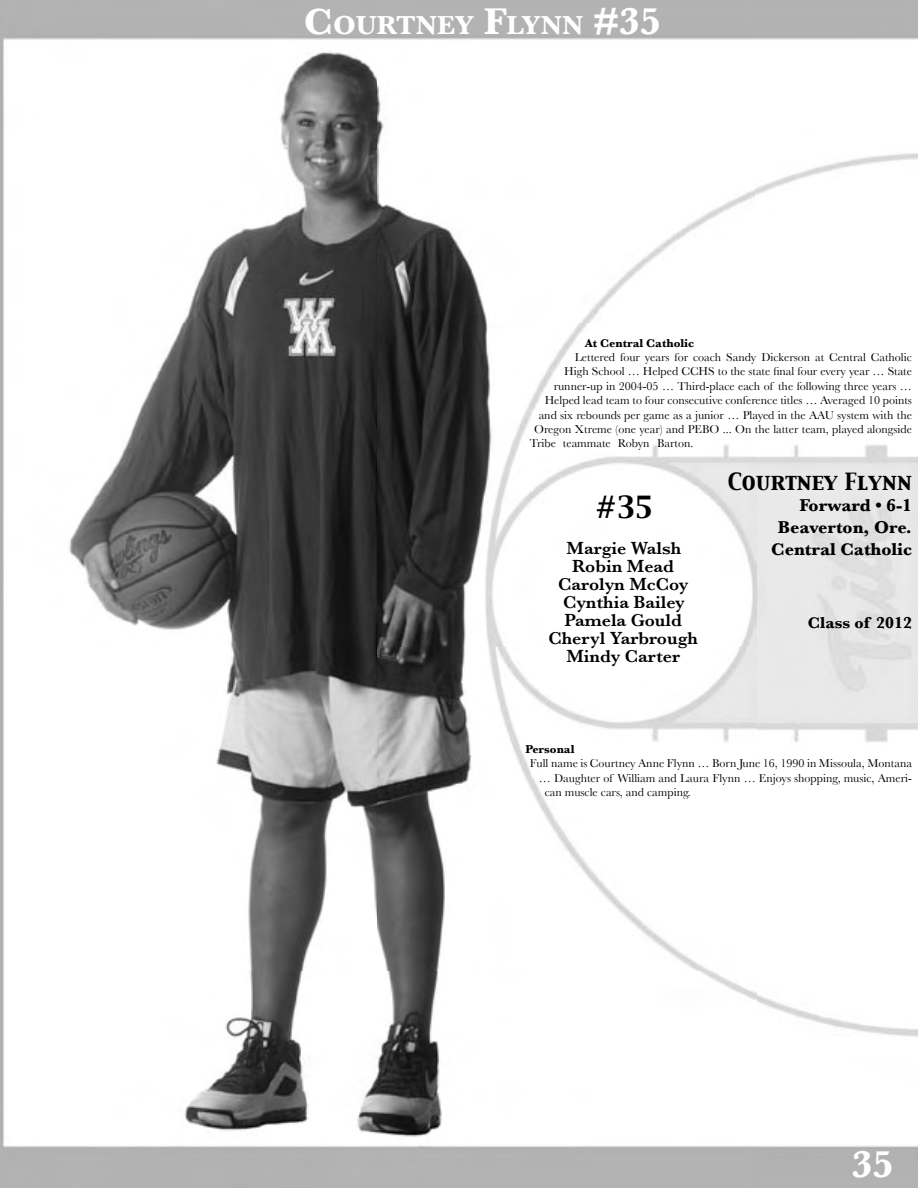
<style>
.page{position:relative;width:918px;height:1188px;background:#fff}
.page>*{position:absolute;margin:0;border:0;box-sizing:border-box;transform-origin:0 0}
.t1{font:700 39px "Baskerville";color:#fff}
.t2{font:700 27.3px "Baskerville";color:#fff}
.t3{font:27px "Capitals";color:#000}
.t4{font:21px "Capitals";color:#000}
.t5{font:600 18px/18px "Baskerville";color:#000;text-align:center}
.t6{font:700 18px/21.6px "Baskerville";color:#000;text-align:right}
.t7{font:700 16.5px "Baskerville";color:#000}
.t8{font:12px "Baskerville";color:#000}
.t9{font:700 12px "Baskerville";color:#000}
.s1{font-size:39px}
</style>
<div class="page">
<img style="left:0;top:0;width:918px;height:1188px">
<h2 class="t2" style="left:304px;top:9px;width:359px"><span class="s1">C</span>OURTNEY <span class="s1">F</span>LYNN <span class="s1">#35</span></h2>
<p class="t9" style="left:585px;top:336px;width:110px">At Central Catholic</p>
<p class="t8" style="left:575px;top:350px;width:339px">Lettered four years for coach Sandy Dickerson at Central Catholic</p>
<p class="t8" style="left:564px;top:364px;width:349px">High School … Helped CCHS to the state final four every year … State</p>
<p class="t8" style="left:554px;top:379px;width:360px">runner-up in 2004-05 … Third-place each of the following three years …</p>
<p class="t8" style="left:545px;top:393px;width:369px">Helped lead team to four consecutive conference titles … Averaged 10 points</p>
<p class="t8" style="left:539px;top:408px;width:375px">and six rebounds per game as a junior … Played in the AAU system with the</p>
<p class="t8" style="left:534px;top:422px;width:379px">Oregon Xtreme (one year) and PEBO ... On the latter team, played alongside</p>
<p class="t8" style="left:530px;top:436px;width:165px">Tribe teammate Robyn Barton.</p>
<h3 class="t3" style="left:595px;top:488px;width:60px">#35</h3>
<h3 class="t5" style="left:548px;top:539px;width:151px">Margie Walsh<br>Robin Mead<br>Carolyn McCoy<br>Cynthia Bailey<br>Pamela Gould<br>Cheryl Yarbrough<br>Mindy Carter</h3>
<h3 class="t4" style="left:728px;top:467px;width:186px">Courtney Flynn</h3>
<h3 class="t6" style="left:771px;top:495px;width:142px">Forward • 6-1<br>Beaverton, Ore.<br>Central Catholic</h3>
<h3 class="t7" style="left:808px;top:613px;width:106px">Class of 2012</h3>
<p class="t9" style="left:525px;top:742px;width:51px">Personal</p>
<p class="t8" style="left:530px;top:756px;width:384px">Full name is Courtney Anne Flynn … Born June 16, 1990 in Missoula, Montana</p>
<p class="t8" style="left:539px;top:771px;width:375px">… Daughter of William and Laura Flynn … Enjoys shopping, music, Ameri-</p>
<p class="t8" style="left:545px;top:785px;width:148px">can muscle cars, and camping.</p>
<h1 class="t1" style="left:852px;top:1141px;width:44px">35</h1>
</div>
